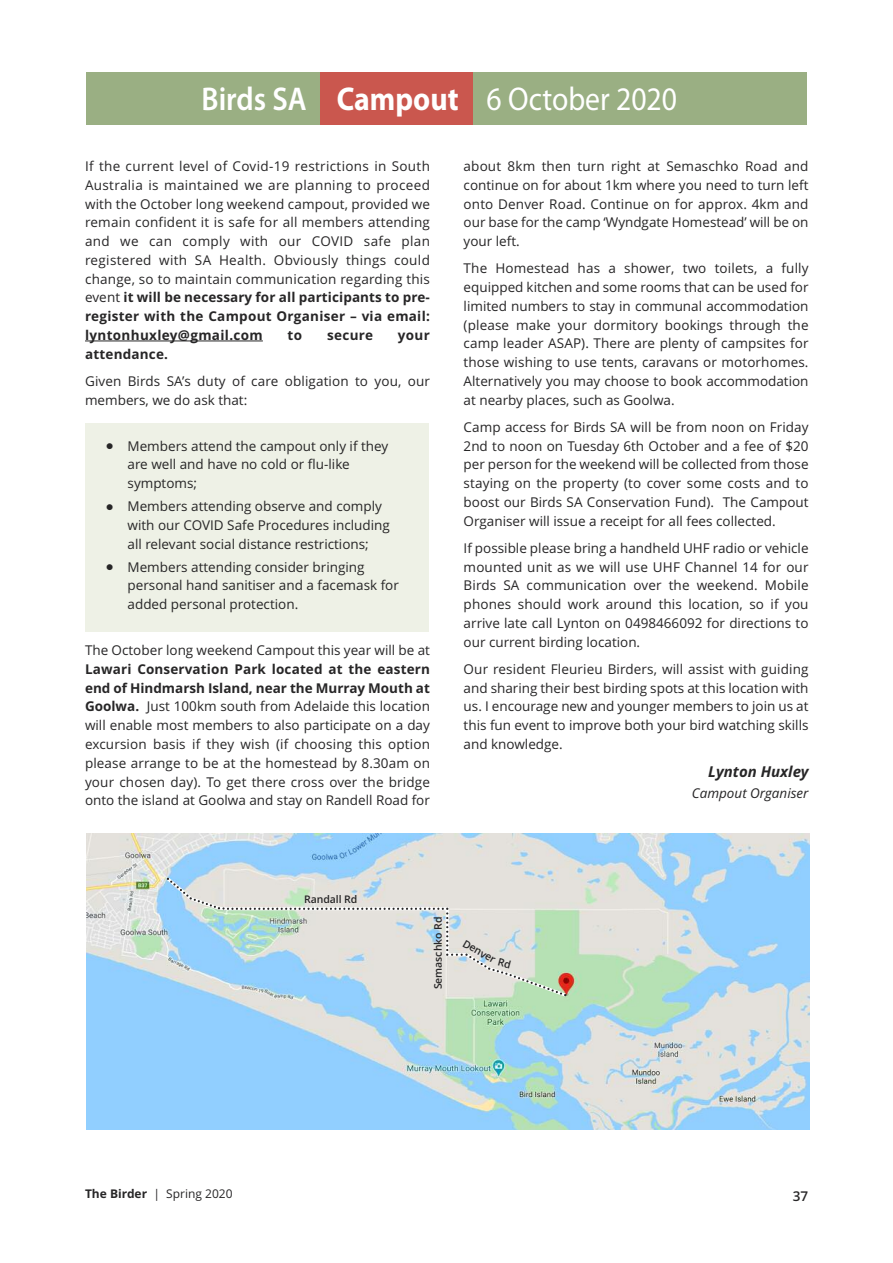
<style>
.page{position:relative;width:893px;height:1263px;background:#fff}
.page>*{position:absolute;margin:0;border:0;box-sizing:border-box;transform-origin:0 0}
.t1{font:33px "Myriad Pro";color:#fff;scale:.9 1}
.t2{font:italic 700 15px "Open Sans";color:#272627}
.t3{font:13.5px/18.8px "Open Sans";color:#272627;text-align:justify}
.t4{font:700 13.5px "Open Sans";letter-spacing:.015em;color:#272627}
.t5{font:italic 13.5px "Open Sans";color:#272627}
.t6{font:600 13.5px "Open Sans";color:#272627}
.t7{font:12px "Open Sans";color:#272627}
.t8{font:600 10.5px "Open Sans";letter-spacing:-.005em;color:#272627}
.s1{font-weight:600}
.s2{font-weight:700}
</style>
<div class="page">
<div style="left:86px;top:423px;width:343px;height:208px;background:#eef1e6"></div>
<hr style="left:85px;top:341px;width:178px;height:1px;background:#272627">
<img style="left:87px;top:834px;width:722px;height:296px">
<svg style="left:164px;top:875px;width:405px;height:124px;background:#c3d5d3"></svg>
<div style="left:86px;top:72px;width:721px;height:52px;background:#9aaf83"></div>
<div style="left:320px;top:72px;width:153px;height:53px;background:#ca574e"></div>
<svg style="left:165px;top:876px;width:401px;height:121px;background:#ccdbdc"></svg>
<h1 class="t1" style="left:202px;top:86px;width:530px"><span class="s1">Birds SA</span> <span class="s2">Campout</span> 6 October 2020</h1>
<p class="t3" style="left:85px;top:157px;width:346px">If the current level of Covid-19 restrictions in South Australia is maintained we are planning to proceed with the October long weekend campout, provided we remain confident it is safe for all members attending and we can comply with our COVID safe plan registered with SA Health. Obviously things could change, so to maintain communication regarding this event <span class="s2">it will be necessary for all participants to pre&shy;register with the Campout Organiser – via email: lyntonhuxley@gmail.com</span></p>
<p class="t4" style="left:288px;top:327px;width:16px">to</p>
<p class="t4" style="left:327px;top:327px;width:48px">secure</p>
<p class="t4" style="left:398px;top:327px;width:34px">your</p>
<p class="t4" style="left:85px;top:346px;width:85px">attendance.</p>
<p class="t3" style="left:85px;top:372px;width:346px">Given Birds SA’s duty of care obligation to you, our members, we do ask that:</p>
<p class="t3" style="left:128px;top:437px;width:262px;text-align:left;text-indent:-21px">● Members attend the campout only if they are well and have no cold or flu-like symptoms;</p>
<p class="t3" style="left:128px;top:497px;width:264px;text-align:left;text-indent:-21px">● Members attending observe and comply with our COVID Safe Procedures including all relevant social distance restrictions;</p>
<p class="t3" style="left:128px;top:558px;width:273px;text-align:left;text-indent:-21px">● Members attending consider bringing personal hand sanitiser and a facemask for added personal protection.</p>
<p class="t3" style="left:85px;top:641px;width:346px">The October long weekend Campout this year will be at</p>
<p class="t3" style="left:85px;top:660px;width:346px"><span class="s2">Lawari Conservation Park located at the eastern end of Hindmarsh Island, near the Murray Mouth at Goolwa.</span> Just 100km south from Adelaide this location will enable most members to also participate on a day excursion basis if they wish (if choosing this option please arrange to be at the homestead by 8.30am on your chosen day). To get there cross over the bridge onto the island at Goolwa and stay on Randell Road for</p>
<p class="t3" style="left:464px;top:157px;width:346px">about 8km then turn right at Semaschko Road and continue on for about 1km where you need to turn left onto Denver Road. Continue on for approx. 4km and our base for the camp ‘Wyndgate Homestead’ will be on your left.</p>
<p class="t3" style="left:464px;top:259px;width:346px">The Homestead has a shower, two toilets, a fully equipped kitchen and some rooms that can be used for limited numbers to stay in communal accommodation (please make your dormitory bookings through the camp leader ASAP). There are plenty of campsites for those wishing to use tents, caravans or motorhomes.<br>Alternatively you may choose to book accommodation at nearby places, such as Goolwa.</p>
<p class="t3" style="left:464px;top:418px;width:346px">Camp access for Birds SA will be from noon on Friday 2nd to noon on Tuesday 6th October and a fee of $20 per person for the weekend will be collected from those staying on the property (to cover some costs and to boost our Birds SA Conservation Fund). The Campout Organiser will issue a receipt for all fees collected.</p>
<p class="t3" style="left:464px;top:539px;width:346px">If possible please bring a handheld UHF radio or vehicle mounted unit as we will use UHF Channel 14 for our Birds SA communication over the weekend. Mobile phones should work around this location, so if you arrive late call Lynton on 0498466092 for directions to our current birding location.</p>
<p class="t3" style="left:464px;top:660px;width:346px">Our resident Fleurieu Birders, will assist with guiding and sharing their best birding spots at this location with us. I encourage new and younger members to join us at this fun event to improve both your bird watching skills and knowledge.</p>
<p class="t2" style="left:708px;top:763px;width:102px">Lynton Huxley</p>
<p class="t5" style="left:692px;top:786px;width:118px">Campout Organiser</p>
<p class="t8" style="left:304px;top:893px;width:55px">Randall Rd</p>
<p class="t8" style="left:432px;top:989px;width:74px;rotate:-90deg">Semaschko Rd</p>
<p class="t8" style="left:467px;top:937px;width:38px;rotate:30deg">Denver</p>
<p class="t7" style="left:85px;top:1187px;width:149px"><span class="s2">The Birder</span> | Spring 2020</p>
<p class="t6" style="left:793px;top:1188px;width:17px">37</p>
</div>
